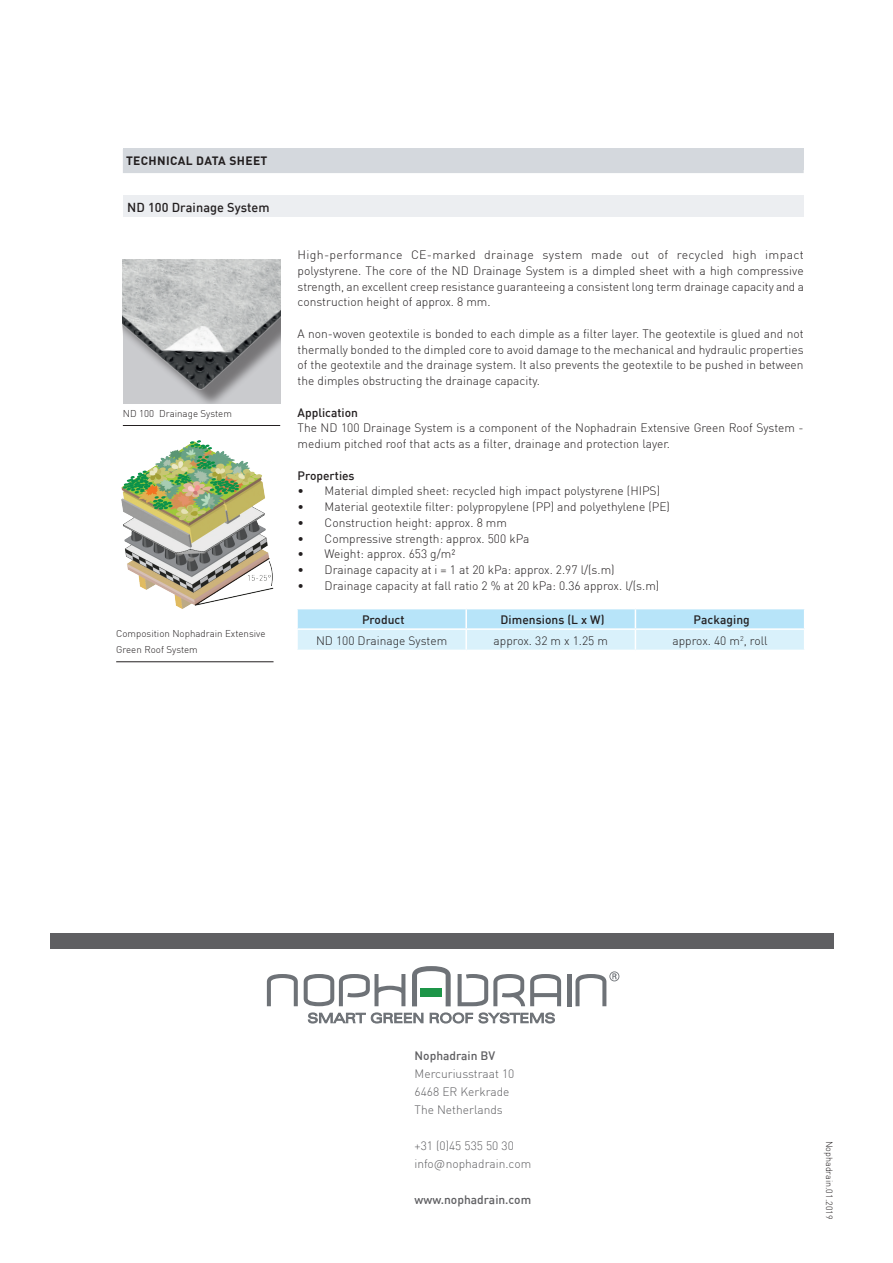
<style>
.page{position:relative;width:893px;height:1263px;background:#fff}
.page>*{position:absolute;margin:0;border:0;box-sizing:border-box;transform-origin:0 0}
.t1{font:500 12.75px "DIN";letter-spacing:.005em;color:#231f20}
.t2{font:300 12px/15.8px "DIN";color:#231f20;text-align:justify}
.t3{font:300 12px/18px "DIN";color:#5f5f62}
.t4{font:500 12px "DIN";color:#231f20}
.t5{font:500 12px "DIN";color:#5f5f62}
.t6{font:700 12px "DIN";letter-spacing:.03em;color:#231f20}
.t7{font:300 9.75px/15.8px "DIN";color:#231f20}
.t8{font:300 9px "DIN";color:#231f20}
.s1{font-family:"DIN Pro"}
</style>
<div class="page">
<div style="left:123px;top:149px;width:681px;height:24px;background:#d4d8dd"></div>
<div style="left:123px;top:196px;width:680px;height:21px;background:#eceef1"></div>
<hr style="left:123px;top:425px;width:157px;height:1px;background:#231f20">
<hr style="left:116px;top:661px;width:158px;height:1px;background:#231f20">
<svg style="left:297px;top:609px;width:508px;height:41px"></svg>
<svg style="left:267px;top:974px;width:31px;height:32px"></svg>
<svg style="left:304px;top:974px;width:101px;height:32px"></svg>
<svg style="left:458px;top:974px;width:103px;height:32px"></svg>
<hr style="left:567px;top:974px;width:4px;height:32px;background:#6e7277">
<svg style="left:412px;top:966px;width:39px;height:40px"></svg>
<svg style="left:575px;top:971px;width:44px;height:35px"></svg>
<div style="left:420px;top:988px;width:22px;height:8px;background:#1d9548"></div>
<svg style="left:308px;top:1013px;width:115px;height:10px"></svg>
<svg style="left:430px;top:1013px;width:43px;height:10px"></svg>
<svg style="left:479px;top:1013px;width:76px;height:10px"></svg>
<div style="left:50px;top:934px;width:784px;height:15px;background:#5f5f62"></div>
<img style="left:121px;top:440px;width:153px;height:169px">
<img style="left:123px;top:259px;width:157px;height:145px">
<p class="t6" style="left:126px;top:152px;width:142px">TECHNICAL DATA SHEET</p>
<p class="t1" style="left:127px;top:199px;width:144px">ND 100 Drainage System</p>
<p class="t7" style="left:123px;top:405px;width:111px">ND 100 Drainage System</p>
<p class="t7" style="left:116px;top:626px;width:151px">Composition Nophadrain Extensive<br>Green Roof System</p>
<p class="t2" style="left:298px;top:247px;width:508px">High-performance CE-marked drainage system made out of recycled high impact polystyrene. The core of the ND Drainage System is a dimpled sheet with a high compressive strength, an excellent creep resistance guaranteeing a consistent long term drainage capacity and a construction height of approx. 8 mm.</p>
<p class="t2" style="left:298px;top:326px;width:507px">A non-woven geotextile is bonded to each dimple as a filter layer. The geotextile is glued and not thermally bonded to the dimpled core to avoid damage to the mechanical and hydraulic properties of the geotextile and the drainage system. It also prevents the geotextile to be pushed in between the dimples obstructing the drainage capacity.</p>
<p class="t4" style="left:298px;top:405px;width:62px">Application</p>
<p class="t2" style="left:298px;top:420px;width:507px">The ND 100 Drainage System is a component of the Nophadrain Extensive Green Roof System - medium pitched roof that acts as a filter, drainage and protection layer.</p>
<p class="t4" style="left:298px;top:468px;width:58px">Properties</p>
<p class="t2" style="left:298px;top:483px;width:364px">• Material dimpled sheet: recycled high impact polystyrene (HIPS)</p>
<p class="t2" style="left:298px;top:499px;width:374px">• Material geotextile filter: polypropylene (PP) and polyethylene (PE)</p>
<p class="t2" style="left:298px;top:514px;width:211px">• Construction height: approx. 8 mm</p>
<p class="t2" style="left:298px;top:530px;width:233px">• Compressive strength: approx. 500 kPa</p>
<p class="t2" style="left:298px;top:546px;width:159px">• Weight: approx. 653 g/m²</p>
<p class="t2" style="left:298px;top:562px;width:318px">• Drainage capacity at i = 1 at 20 kPa: approx. 2.97 l/(s.m)</p>
<p class="t2" style="left:298px;top:577px;width:363px">• Drainage capacity at fall ratio 2 % at 20 kPa: 0.36 approx. l/(s.m)</p>
<p class="t4" style="left:362px;top:612px;width:44px">Product</p>
<p class="t4" style="left:500px;top:612px;width:106px">Dimensions (L x W)</p>
<p class="t4" style="left:694px;top:612px;width:58px">Packaging</p>
<p class="t2" style="left:316px;top:632px;width:133px">ND 100 Drainage System</p>
<p class="t2" style="left:494px;top:632px;width:116px">approx. 32 m x 1.25 m</p>
<p class="t2" style="left:672px;top:632px;width:97px">approx. 40 m<sup>2</sup>, roll</p>
<p class="t5" style="left:415px;top:1048px;width:82px">Nophadrain BV</p>
<p class="t3" style="left:415px;top:1064px;width:101px">Mercuriusstraat 10<br>6468 ER Kerkrade<br>The Netherlands</p>
<p class="t3" style="left:415px;top:1136px;width:118px">+31 (0)45 535 50 30 info<span class="s1">@</span>nophadrain.com</p>
<p class="t5" style="left:415px;top:1192px;width:118px">www.nophadrain.com</p>
<p class="t8" style="left:835px;top:1140px;width:80px;rotate:90deg">Nophadrain.01.2019</p>
</div>
